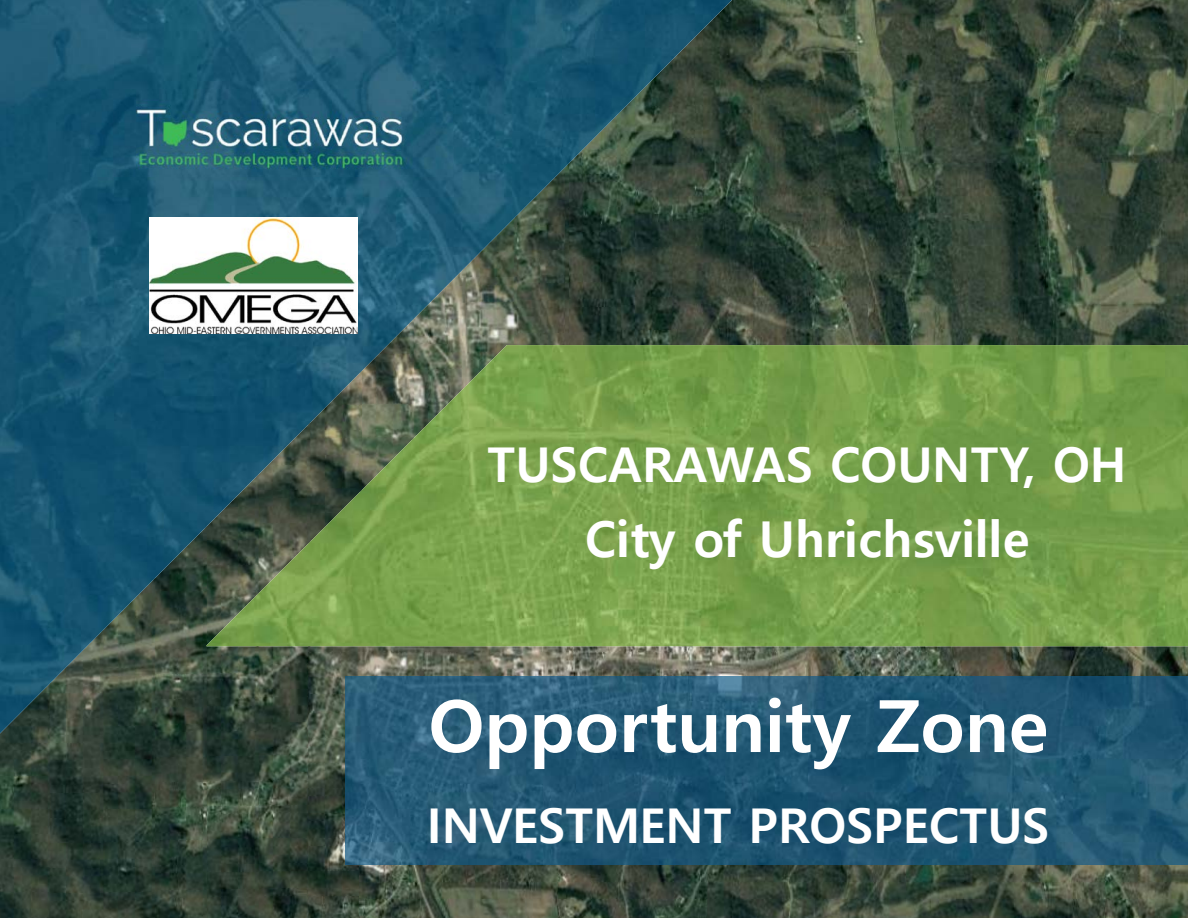
<style>
.page{position:relative;width:1188px;height:918px;background:#fff}
.page>*{position:absolute;margin:0;border:0;box-sizing:border-box;transform-origin:0 0}
.t1{font:700 72px "Malgun Gothic";color:#fff}
.t2{font:700 49.5px "Malgun Gothic";color:#fff}
.t3{font:700 48px "Malgun Gothic";color:#fff}
</style>
<div class="page">
<img style="left:0;top:734px;width:50px;height:184px">
<img style="left:732px;top:0;width:456px;height:345px">
<img style="left:259px;top:734px;width:49px;height:184px">
<img style="left:207px;top:734px;width:52px;height:184px">
<img style="left:155px;top:734px;width:52px;height:184px">
<img style="left:103px;top:734px;width:52px;height:184px">
<img style="left:50px;top:734px;width:53px;height:184px">
<img style="left:732px;top:646px;width:456px;height:31px">
<img style="left:308px;top:734px;width:52px;height:184px">
<img style="left:360px;top:864px;width:828px;height:54px">
<img style="left:0;top:0;width:732px;height:734px">
<img style="left:346px;top:677px;width:842px;height:187px">
<img style="left:206px;top:345px;width:982px;height:301px">
<img style="left:149px;top:217px;width:209px;height:116px">
<img style="left:91px;top:89px;width:362px;height:88px">
<p class="t3" style="left:488px;top:437px;width:641px">TUSCARAWAS COUNTY, OH</p>
<p class="t2" style="left:585px;top:509px;width:446px">City of Uhrichsville</p>
<h1 class="t1" style="left:429px;top:683px;width:621px">Opportunity Zone</h1>
<p class="t3" style="left:427px;top:797px;width:624px">INVESTMENT PROSPECTUS</p>
</div>
